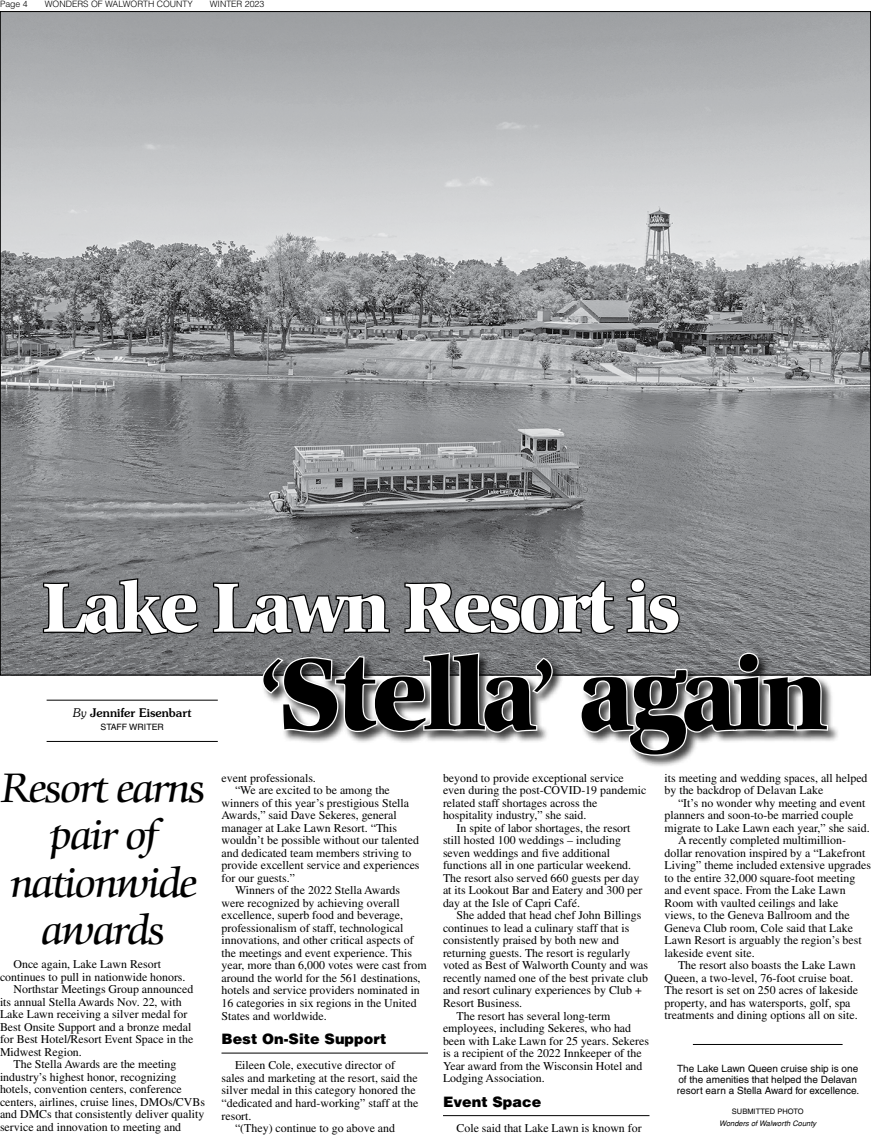
<style>
.page{position:relative;width:871px;height:1137px;background:#fff}
.page>*{position:absolute;margin:0;border:0;box-sizing:border-box;transform-origin:0 0}
.t1{font:700 97.5px "Comenius Antiqua";letter-spacing:-.04em;color:#000;scale:.9 1}
.t2{font:700 67.5px "Comenius Antiqua";letter-spacing:-.04em;color:#fff;scale:.9 1}
.t3{font:italic 40px/47.5px "Comenius Antiqua";letter-spacing:-.04em;color:#000;text-align:center}
.t4{font:900 14.38px "Helvetica";color:#000}
.t5{font:11.88px/12.5px "Times";color:#000}
.t6{font:500 11.88px "Souvenir";letter-spacing:.005em;color:#000}
.t7{font:10px/11.2px "Helvetica";color:#000}
.t8{font:300 8.75px "Helvetica";color:#000}
.t9{font:8.75px "Helvetica";color:#000}
.t10{font:italic 7.5px "Helvetica";color:#000}
.t11{font:7.5px "Helvetica";color:#000}
.s1{font-weight:300;font-style:italic}
</style>
<div class="page">
<hr style="left:221px;top:1052px;width:207px;height:1px;background:#000">
<hr style="left:443px;top:1115px;width:206px;height:1px;background:#000">
<img style="left:2px;top:13px;width:866px;height:660px">
<svg style="left:41px;top:576px;width:159px;height:125px"></svg>
<svg style="left:211px;top:247px;width:617px;height:519px;background:#909193"></svg>
<hr style="left:47px;top:699px;width:171px;height:1px;background:#000">
<hr style="left:47px;top:741px;width:171px;height:1px;background:#000">
<hr style="left:692px;top:1043px;width:150px;height:1px;background:#000">
<p class="t8" style="left:0;top:-2px;width:29px">Page 4</p>
<p class="t8" style="left:45px;top:-2px;width:149px">WONDERS OF WALWORTH COUNTY</p>
<p class="t8" style="left:210px;top:-2px;width:56px">WINTER 2023</p>
<h2 class="t2" style="left:43px;top:569px;width:708px">Lake Lawn Resort is</h2>
<h1 class="t1" style="left:259px;top:638px;width:632px">‘Stella’ again</h1>
<p class="t6" style="left:73px;top:705px;width:120px"><span class="s1">By</span> Jennifer Eisenbart</p>
<p class="t9" style="left:100px;top:721px;width:65px">STAFF WRITER</p>
<h3 class="t3" style="left:1px;top:764px;width:206px">Resort earns pair of nationwide awards</h3>
<p class="t5" style="left:14px;top:957px;width:149px">Once again, Lake Lawn Resort</p>
<p class="t5" style="left:0;top:970px;width:187px">continues to pull in nationwide honors.</p>
<p class="t5" style="left:14px;top:982px;width:181px">Northstar Meetings Group announced</p>
<p class="t5" style="left:0;top:995px;width:183px">its annual Stella Awards Nov. 22, with</p>
<p class="t5" style="left:0;top:1007px;width:189px">Lake Lawn receiving a silver medal for</p>
<p class="t5" style="left:0;top:1020px;width:193px">Best Onsite Support and a bronze medal</p>
<p class="t5" style="left:0;top:1032px;width:195px">for Best Hotel/Resort Event Space in the</p>
<p class="t5" style="left:0;top:1045px;width:83px">Midwest Region.</p>
<p class="t5" style="left:14px;top:1057px;width:164px">The Stella Awards are the meeting</p>
<p class="t5" style="left:0;top:1070px;width:178px">industry’s highest honor, recognizing</p>
<p class="t5" style="left:0;top:1082px;width:183px">hotels, convention centers, conference</p>
<p class="t5" style="left:0;top:1095px;width:206px">centers, airlines, cruise lines, DMOs/CVBs</p>
<p class="t5" style="left:0;top:1107px;width:206px">and DMCs that consistently deliver quality</p>
<p class="t5" style="left:0;top:1120px;width:183px">service and innovation to meeting and</p>
<p class="t5" style="left:221px;top:771px;width:96px">event professionals.</p>
<p class="t5" style="left:235px;top:783px;width:156px">“We are excited to be among the</p>
<p class="t5" style="left:221px;top:796px;width:189px">winners of this year’s prestigious Stella</p>
<p class="t5" style="left:221px;top:808px;width:176px">Awards,” said Dave Sekeres, general</p>
<p class="t5" style="left:221px;top:821px;width:177px">manager at Lake Lawn Resort. “This</p>
<p class="t5" style="left:221px;top:833px;width:199px">wouldn’t be possible without our talented</p>
<p class="t5" style="left:221px;top:846px;width:191px">and dedicated team members striving to</p>
<p class="t5" style="left:221px;top:859px;width:199px">provide excellent service and experiences</p>
<p class="t5" style="left:221px;top:871px;width:75px">for our guests.”</p>
<p class="t5" style="left:235px;top:884px;width:166px">Winners of the 2022 Stella Awards</p>
<p class="t5" style="left:221px;top:896px;width:180px">were recognized by achieving overall</p>
<p class="t5" style="left:221px;top:909px;width:183px">excellence, superb food and beverage,</p>
<p class="t5" style="left:221px;top:921px;width:183px">professionalism of staff, technological</p>
<p class="t5" style="left:221px;top:934px;width:193px">innovations, and other critical aspects of</p>
<p class="t5" style="left:221px;top:946px;width:192px">the meetings and event experience. This</p>
<p class="t5" style="left:221px;top:959px;width:206px">year, more than 6,000 votes were cast from</p>
<p class="t5" style="left:221px;top:971px;width:200px">around the world for the 561 destinations,</p>
<p class="t5" style="left:221px;top:984px;width:200px">hotels and service providers nominated in</p>
<p class="t5" style="left:221px;top:996px;width:196px">16 categories in six regions in the United</p>
<p class="t5" style="left:221px;top:1009px;width:107px">States and worldwide.</p>
<p class="t4" style="left:221px;top:1029px;width:166px">Best On-Site Support</p>
<p class="t5" style="left:235px;top:1058px;width:161px">Eileen Cole, executive director of</p>
<p class="t5" style="left:221px;top:1071px;width:197px">sales and marketing at the resort, said the</p>
<p class="t5" style="left:221px;top:1083px;width:195px">silver medal in this category honored the</p>
<p class="t5" style="left:221px;top:1096px;width:198px">“dedicated and hard-working” staff at the</p>
<p class="t5" style="left:221px;top:1108px;width:32px">resort.</p>
<p class="t5" style="left:235px;top:1121px;width:161px">“(They) continue to go above and</p>
<p class="t5" style="left:443px;top:771px;width:205px">beyond to provide exceptional service even during the post-COVID-19 pandemic related staff shortages across the hospitality industry,” she said.</p>
<p class="t5" style="left:443px;top:821px;width:201px;text-indent:14px">In spite of labor shortages, the resort still hosted 100 weddings – including seven weddings and five additional functions all in one particular weekend.<br>The resort also served 660 guests per day at its Lookout Bar and Eatery and 300 per day at the Isle of Capri Café.</p>
<p class="t5" style="left:456px;top:909px;width:186px">She added that head chef John Billings</p>
<p class="t5" style="left:443px;top:921px;width:188px">continues to lead a culinary staff that is</p>
<p class="t5" style="left:443px;top:934px;width:177px">consistently praised by both new and</p>
<p class="t5" style="left:443px;top:946px;width:189px">returning guests. The resort is regularly</p>
<p class="t5" style="left:443px;top:959px;width:206px">voted as Best of Walworth County and was</p>
<p class="t5" style="left:443px;top:971px;width:206px">recently named one of the best private club</p>
<p class="t5" style="left:443px;top:984px;width:200px">and resort culinary experiences by Club +</p>
<p class="t5" style="left:443px;top:996px;width:81px">Resort Business.</p>
<p class="t5" style="left:456px;top:1009px;width:155px">The resort has several long-term</p>
<p class="t5" style="left:443px;top:1021px;width:189px">employees, including Sekeres, who had</p>
<p class="t5" style="left:443px;top:1034px;width:207px">been with Lake Lawn for 25 years. Sekeres</p>
<p class="t5" style="left:443px;top:1046px;width:200px">is a recipient of the 2022 Innkeeper of the</p>
<p class="t5" style="left:443px;top:1059px;width:201px">Year award from the Wisconsin Hotel and</p>
<p class="t5" style="left:443px;top:1071px;width:103px">Lodging Association.</p>
<p class="t4" style="left:443px;top:1092px;width:100px">Event Space</p>
<p class="t5" style="left:456px;top:1121px;width:187px">Cole said that Lake Lawn is known for</p>
<p class="t5" style="left:664px;top:771px;width:204px">its meeting and wedding spaces, all helped by the backdrop of Delavan Lake</p>
<p class="t5" style="left:677px;top:796px;width:189px">“It’s no wonder why meeting and event</p>
<p class="t5" style="left:664px;top:808px;width:190px">planners and soon-to-be married couple</p>
<p class="t5" style="left:664px;top:821px;width:206px">migrate to Lake Lawn each year,” she said.</p>
<p class="t5" style="left:677px;top:833px;width:169px">A recently completed multimillion-</p>
<p class="t5" style="left:664px;top:846px;width:202px">dollar renovation inspired by a “Lakefront</p>
<p class="t5" style="left:664px;top:858px;width:208px">Living” theme included extensive upgrades</p>
<p class="t5" style="left:664px;top:871px;width:192px">to the entire 32,000 square-foot meeting</p>
<p class="t5" style="left:664px;top:883px;width:183px">and event space. From the Lake Lawn</p>
<p class="t5" style="left:664px;top:896px;width:175px">Room with vaulted ceilings and lake</p>
<p class="t5" style="left:664px;top:908px;width:187px">views, to the Geneva Ballroom and the</p>
<p class="t5" style="left:664px;top:921px;width:190px">Geneva Club room, Cole said that Lake</p>
<p class="t5" style="left:664px;top:933px;width:199px">Lawn Resort is arguably the region’s best</p>
<p class="t5" style="left:664px;top:946px;width:92px">lakeside event site.</p>
<p class="t5" style="left:677px;top:959px;width:179px">The resort also boasts the Lake Lawn</p>
<p class="t5" style="left:664px;top:971px;width:190px">Queen, a two-level, 76-foot cruise boat.</p>
<p class="t5" style="left:664px;top:984px;width:195px">The resort is set on 250 acres of lakeside</p>
<p class="t5" style="left:664px;top:996px;width:187px">property, and has watersports, golf, spa</p>
<p class="t5" style="left:664px;top:1009px;width:194px">treatments and dining options all on site.</p>
<p class="t7" style="left:676px;top:1062px;width:184px">The Lake Lawn Queen cruise ship is one of the amenities that helped the Delavan resort earn a Stella Award for excellence.</p>
<p class="t11" style="left:731px;top:1107px;width:73px">SUBMITTED PHOTO</p>
<p class="t10" style="left:718px;top:1118px;width:98px">Wonders of Walworth County</p>
</div>
